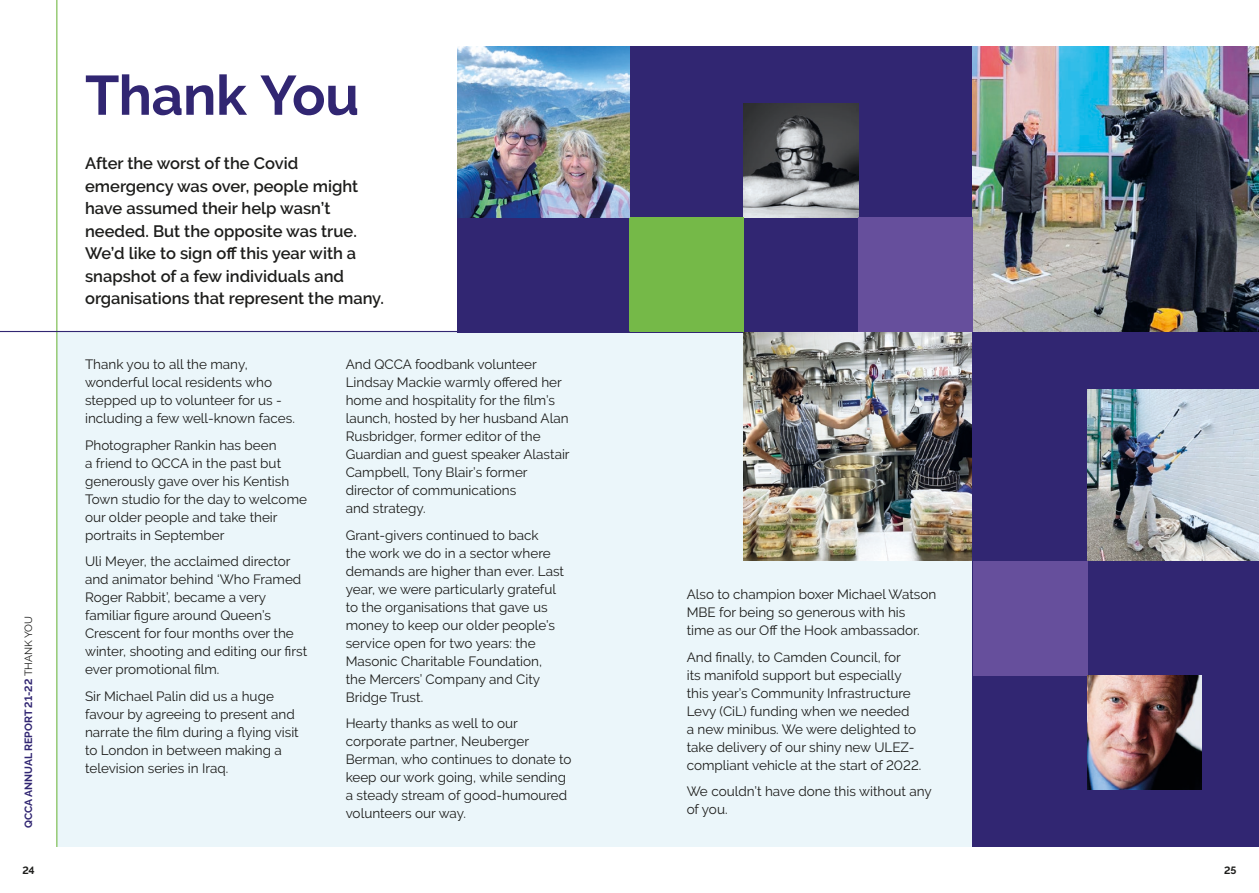
<style>
.page{position:relative;width:1259px;height:893px;background:#fff}
.page>*{position:absolute;margin:0;border:0;box-sizing:border-box;transform-origin:0 0}
.t1{font:700 55.35px "Raleway";letter-spacing:-.01em;color:#312672}
.Intro{font:600 16.5px/22.5px "Raleway";color:#1d1d1b}
.Body_Copy{font:13.5px/18px "Raleway";color:#1d1d1b}
.t2{font:700 10.5px "Raleway";color:#312672}
.t3{font:700 10.5px "Raleway";color:#1d1d1b}
.s1{font-weight:400;color:#1d1d1b}
</style>
<div class="page">
<div style="left:57px;top:332px;width:973px;height:515px;background:#ebf6fa"></div>
<div style="left:458px;top:46px;width:515px;height:286px;background:#312672"></div>
<hr style="left:56px;top:0;width:1px;height:847px;background:#75b948">
<img style="left:973px;top:46px;width:286px;height:286px">
<img style="left:744px;top:332px;width:229px;height:229px">
<img style="left:744px;top:103px;width:114px;height:115px">
<div style="left:973px;top:332px;width:286px;height:515px;background:#312672"></div>
<img style="left:1087px;top:389px;width:172px;height:172px">
<div style="left:973px;top:561px;width:114px;height:114px;background:#664f9c"></div>
<div style="left:629px;top:218px;width:115px;height:114px;background:#75b948"></div>
<img style="left:1087px;top:675px;width:114px;height:115px">
<img style="left:458px;top:46px;width:171px;height:172px">
<div style="left:858px;top:218px;width:115px;height:114px;background:#664f9c"></div>
<hr style="left:0;top:331px;width:629px;height:1px;background:#312672">
<h1 class="t1" style="left:85px;top:64px;width:276px">Thank You</h1>
<p class="Intro" style="left:85px;top:152px;width:300px">After the worst of the Covid emergency was over, people might have assumed their help wasn’t needed. But the opposite was true.<br>We’d like to sign off this year with a snapshot of a few individuals and organisations that represent the many.</p>
<p class="Body_Copy" style="left:85px;top:355px;width:211px">Thank you to all the many, wonderful local residents who stepped up to volunteer for us - including a few well-known faces.</p>
<p class="Body_Copy" style="left:85px;top:436px;width:223px">Photographer Rankin has been<br>a friend to QCCA in the past but generously gave over his Kentish<br>Town studio for the day to welcome our older people and take their portraits in September</p>
<p class="Body_Copy" style="left:85px;top:552px;width:224px">Uli Meyer, the acclaimed director and animator behind ‘Who Framed<br>Roger Rabbit’, became a very familiar figure around Queen’s<br>Crescent for four months over the winter, shooting and editing our first ever promotional film.</p>
<p class="Body_Copy" style="left:85px;top:687px;width:215px">Sir Michael Palin did us a huge favour by agreeing to present and narrate the film during a flying visit to London in between making a television series in Iraq.</p>
<p class="Body_Copy" style="left:346px;top:355px;width:225px">And QCCA foodbank volunteer<br>Lindsay Mackie warmly offered her home and hospitality for the film’s launch, hosted by her husband Alan<br>Rusbridger, former editor of the<br>Guardian and guest speaker Alastair<br>Campbell, Tony Blair’s former director of communications<br>and strategy.</p>
<p class="Body_Copy" style="left:346px;top:526px;width:220px">Grant-givers continued to back<br>the work we do in a sector where demands are higher than ever. Last year, we were particularly grateful to the organisations that gave us money to keep our older people’s service open for two years: the<br>Masonic Charitable Foundation, the Mercers’ Company and City<br>Bridge Trust.</p>
<p class="Body_Copy" style="left:346px;top:714px;width:227px">Hearty thanks as well to our corporate partner, Neuberger<br>Berman, who continues to donate to keep our work going, while sending a steady stream of good-humoured volunteers our way.</p>
<p class="Body_Copy" style="left:686px;top:585px;width:251px">Also to champion boxer Michael Watson<br>MBE for being so generous with his time as our Off the Hook ambassador.</p>
<p class="Body_Copy" style="left:686px;top:648px;width:236px">And finally, to Camden Council, for<br>its manifold support but especially this year’s Community Infrastructure Levy (CiL) funding when we needed<br>a new minibus. We were delighted to take delivery of our shiny new ULEZ&shy;compliant vehicle at the start of 2022.</p>
<p class="Body_Copy" style="left:686px;top:782px;width:247px">We couldn’t have done this without any of you.</p>
<h4 class="t2" style="left:22px;top:828px;width:214px;rotate:-90deg">QCCA ANNUAL REPORT 21-22 <span class="s1">THANK YOU</span></h4>
<p class="t3" style="left:22px;top:864px;width:14px">24</p>
<p class="t3" style="left:1224px;top:864px;width:14px">25</p>
</div>
